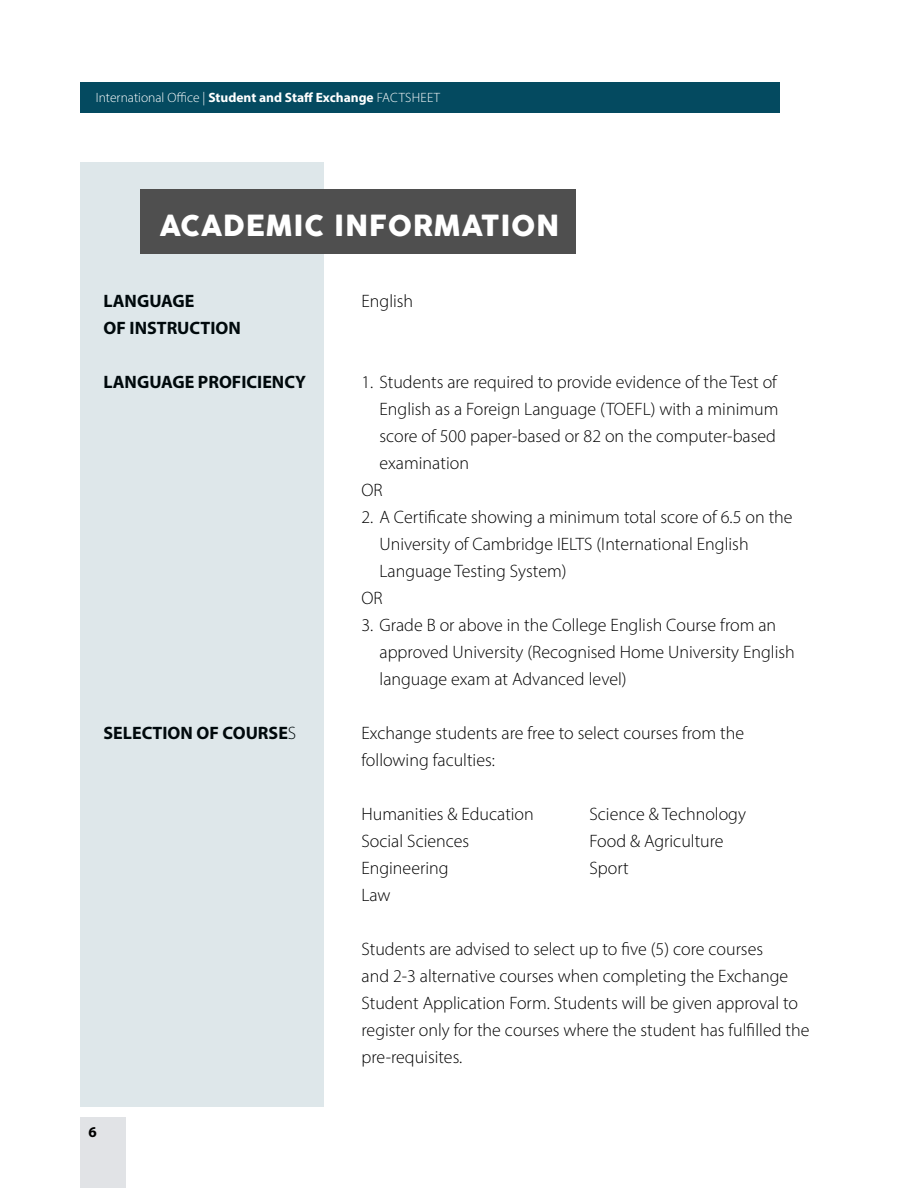
<style>
.page{position:relative;width:918px;height:1188px;background:#fff}
.page>*{position:absolute;margin:0;border:0;box-sizing:border-box;transform-origin:0 0}
.t1{font:28.5px "Cocogoose";letter-spacing:.02em;color:#fff}
.t2{font:300 18px/27px "Myriad Pro";color:#000}
.t3{font:700 18px "Myriad Pro";color:#000}
.t4{font:700 15px "Myriad Pro";color:#000}
.t5{font:300 13.5px "Myriad Pro";color:#fff}
.s1{font-weight:700}
.s2{font-weight:300}
</style>
<div class="page">
<div style="left:80px;top:1117px;width:46px;height:71px;background:#e1e3e6"></div>
<div style="left:80px;top:82px;width:700px;height:31px;background:#044a60"></div>
<div style="left:80px;top:162px;width:244px;height:945px;background:#dee7ea"></div>
<div style="left:140px;top:189px;width:436px;height:64px;background:#4f4f4f"></div>
<p class="t5" style="left:96px;top:89px;width:346px">International Office | <span class="s1">Student and Staff Exchange</span> FACTSHEET</p>
<h1 class="t1" style="left:160px;top:206px;width:401px">ACADEMIC INFORMATION</h1>
<p class="t3" style="left:104px;top:289px;width:92px">LANGUAGE</p>
<p class="t2" style="left:362px;top:288px;width:53px">English</p>
<p class="t3" style="left:104px;top:316px;width:139px">OF INSTRUCTION</p>
<p class="t3" style="left:104px;top:370px;width:204px">LANGUAGE PROFICIENCY</p>
<p class="t2" style="left:362px;top:369px;width:417px">1. Students are required to provide evidence of the Test of</p>
<p class="t2" style="left:380px;top:396px;width:400px">English as a Foreign Language (TOEFL) with a minimum</p>
<p class="t2" style="left:380px;top:423px;width:398px">score of 500 paper-based or 82 on the computer-based</p>
<p class="t2" style="left:380px;top:450px;width:91px">examination</p>
<p class="t2" style="left:362px;top:477px;width:23px">OR</p>
<p class="t2" style="left:362px;top:504px;width:433px">2. A Certificate showing a minimum total score of 6.5 on the</p>
<p class="t2" style="left:380px;top:531px;width:371px">University of Cambridge IELTS (International English</p>
<p class="t2" style="left:380px;top:558px;width:189px">Language Testing System)</p>
<p class="t2" style="left:362px;top:585px;width:23px">OR</p>
<p class="t2" style="left:380px;top:612px;width:417px;text-indent:-18px">3. Grade B or above in the College English Course from an approved University (Recognised Home University English language exam at Advanced level)</p>
<p class="t3" style="left:104px;top:721px;width:194px">SELECTION OF COURSE<span class="s2">S</span></p>
<p class="t2" style="left:362px;top:720px;width:384px">Exchange students are free to select courses from the following faculties:</p>
<p class="t2" style="left:362px;top:801px;width:174px">Humanities &amp; Education</p>
<p class="t2" style="left:590px;top:801px;width:158px">Science &amp; Technology</p>
<p class="t2" style="left:362px;top:828px;width:109px">Social Sciences</p>
<p class="t2" style="left:590px;top:828px;width:136px">Food &amp; Agriculture</p>
<p class="t2" style="left:362px;top:855px;width:89px">Engineering</p>
<p class="t2" style="left:590px;top:855px;width:41px">Sport</p>
<p class="t2" style="left:362px;top:882px;width:31px">Law</p>
<p class="t4" style="left:89px;top:1122px;width:10px">6</p>
<p class="t2" style="left:362px;top:936px;width:449px">Students are advised to select up to five (5) core courses<br>and 2-3 alternative courses when completing the Exchange Student Application Form. Students will be given approval to register only for the courses where the student has fulfilled the pre-requisites.</p>
</div>
